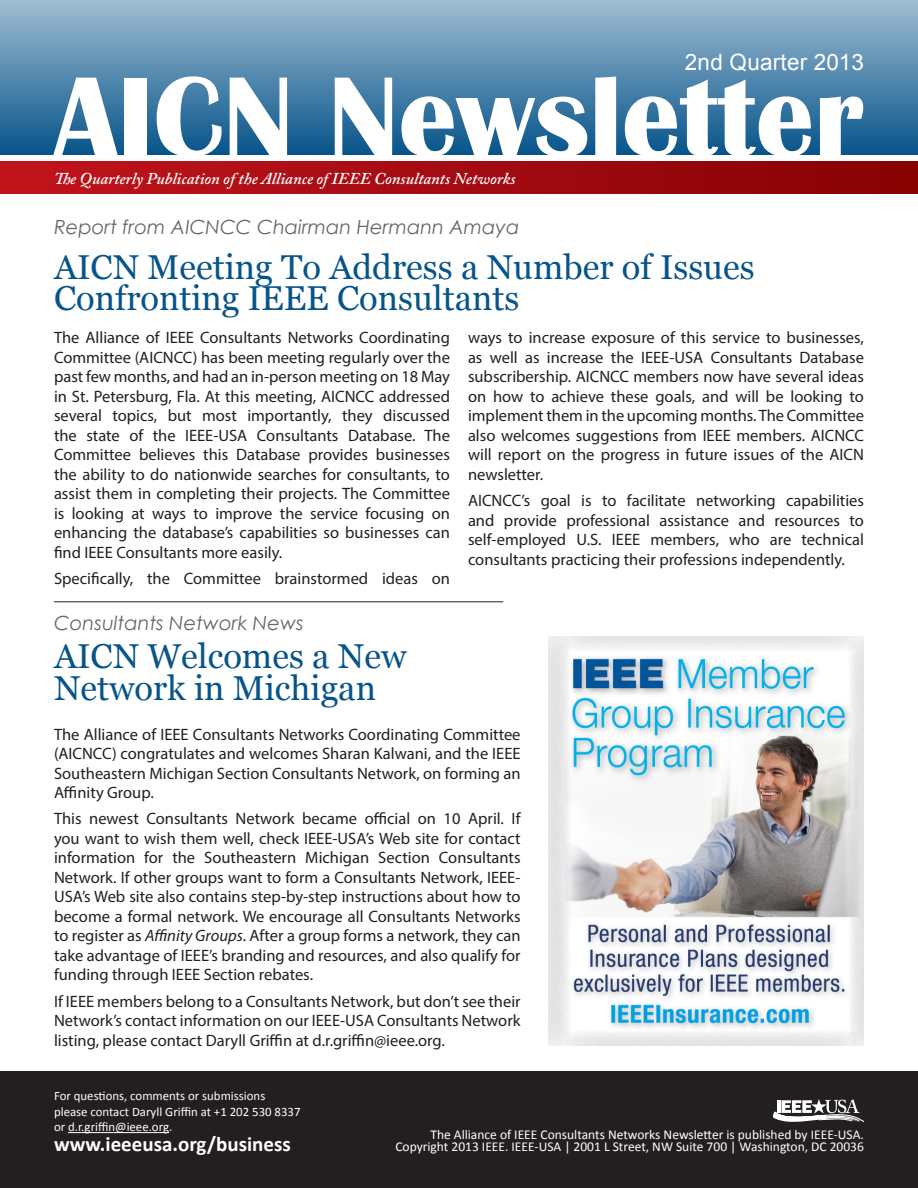
<style>
.page{position:relative;width:918px;height:1188px;background:#fff}
.page>*{position:absolute;margin:0;border:0;box-sizing:border-box;transform-origin:0 0}
.t1{font:700 116.85px "Britannic";color:#fff}
.Story_Title{font:34.5px/31.5px "Georgia";color:#07548a}
.t2{font:22.5px "Arial";letter-spacing:.01em;color:#fff}
.t3{font:700 21px "Calibri";color:#fff}
.topic-heads{font:italic 19.5px "Century Gothic";color:#67676a}
.Paragraph{font:16.5px/19.5px "Myriad Pro";color:#231f20;text-align:justify}
.Paragraph_Style_2{font:italic 600 16.5px "Adobe Caslon Pro";color:#fff}
.t4{font:13.5px "Calibri";color:#fff}
.t5{font:12.9px/15.5px "Calibri";color:#fff}
.s1{font-style:italic}
</style>
<div class="page">
<div style="left:0;top:1071px;width:918px;height:117px;background:#231f20"></div>
<svg style="left:773px;top:1099px;width:91px;height:24px"></svg>
<hr style="left:68px;top:1132px;width:101px;height:1px;background:#fff">
<div style="left:0;top:0;width:918px;height:154px;background:linear-gradient(to bottom,#a0bdd2,#09558b)"></div>
<div style="left:0;top:162px;width:918px;height:31px;background:linear-gradient(to right,#c1141d,#870204)"></div>
<img style="left:548px;top:637px;width:316px;height:408px">
<hr style="left:54px;top:602px;width:449px;height:1px;background:#231f20">
<p class="t2" style="left:685px;top:48px;width:181px">2nd Quarter 2013</p>
<p class="t1" style="left:54px;top:51px;width:812px">AICN Newsletter</p>
<p class="Paragraph_Style_2" style="left:54px;top:168px;width:463px">The Quarterly Publication of the Alliance of IEEE Consultants Networks</p>
<p class="topic-heads" style="left:54px;top:213px;width:467px">Report from AICNCC Chairman Hermann Amaya</p>
<p class="Story_Title" style="left:54px;top:251px;width:702px">AICN Meeting To Address a Number of Issues<br>Confronting IEEE Consultants</p>
<p class="Paragraph" style="left:54px;top:328px;width:398px">The Alliance of IEEE Consultants Networks Coordinating Committee (AICNCC) has been meeting regularly over the past few months, and had an in-person meeting on 18 May in St. Petersburg, Fla. At this meeting, AICNCC addressed several topics, but most importantly, they discussed the state of the IEEE-USA Consultants Database. The Committee believes this Database provides businesses the ability to do nationwide searches for consultants, to assist them in completing their projects. The Committee is looking at ways to improve the service focusing on enhancing the database’s capabilities so businesses can find IEEE Consultants more easily.</p>
<p class="Paragraph" style="left:54px;top:569px;width:398px">Specifically, the Committee brainstormed ideas on</p>
<p class="Paragraph" style="left:468px;top:328px;width:398px">ways to increase exposure of this service to businesses, as well as increase the IEEE-USA Consultants Database subscribership. AICNCC members now have several ideas on how to achieve these goals, and will be looking to implement them in the upcoming months. The Committee also welcomes suggestions from IEEE members. AICNCC will report on the progress in future issues of the AICN newsletter.</p>
<p class="Paragraph" style="left:468px;top:491px;width:398px">AICNCC’s goal is to facilitate networking capabilities and provide professional assistance and resources to self-employed U.S. IEEE members, who are technical consultants practicing their professions independently.</p>
<p class="topic-heads" style="left:54px;top:609px;width:251px">Consultants Network News</p>
<p class="Story_Title" style="left:54px;top:641px;width:354px">AICN Welcomes a New<br>Network in Michigan</p>
<p class="Paragraph" style="left:54px;top:724px;width:468px">The Alliance of IEEE Consultants Networks Coordinating Committee (AICNCC) congratulates and welcomes Sharan Kalwani, and the IEEE Southeastern Michigan Section Consultants Network, on forming an Affinity Group.</p>
<p class="Paragraph" style="left:54px;top:809px;width:468px">This newest Consultants Network became official on 10 April. If you want to wish them well, check IEEE-USA’s Web site for contact information for the Southeastern Michigan Section Consultants Network. If other groups want to form a Consultants Network, IEEE-USA’s Web site also contains step-by-step instructions about how to become a formal network. We encourage all Consultants Networks to register as <span class="s1">Affinity Groups</span>. After a group forms a network, they can take advantage of IEEE’s branding and resources, and also qualify for funding through IEEE Section rebates.</p>
<p class="Paragraph" style="left:54px;top:991px;width:468px">If IEEE members belong to a Consultants Network, but don’t see their Network’s contact information on our IEEE-USA Consultants Network listing, please contact Daryll Griffin at d.r.griffin@ieee.org.</p>
<p class="t5" style="left:54px;top:1088px;width:213px">For questions, comments or submissions</p>
<p class="t5" style="left:54px;top:1104px;width:248px">please contact Daryll Griffin at +1 202 530 8337 or d.r.griffin@ieee.org.</p>
<p class="t4" style="left:430px;top:1126px;width:435px">The Alliance of IEEE Consultants Networks Newsletter is published by IEEE-USA.</p>
<p class="t3" style="left:54px;top:1131px;width:238px">www.ieeeusa.org/business</p>
<p class="t4" style="left:395px;top:1138px;width:470px">Copyright 2013 IEEE. IEEE-USA | 2001 L Street, NW Suite 700 | Washington, DC 20036</p>
</div>
